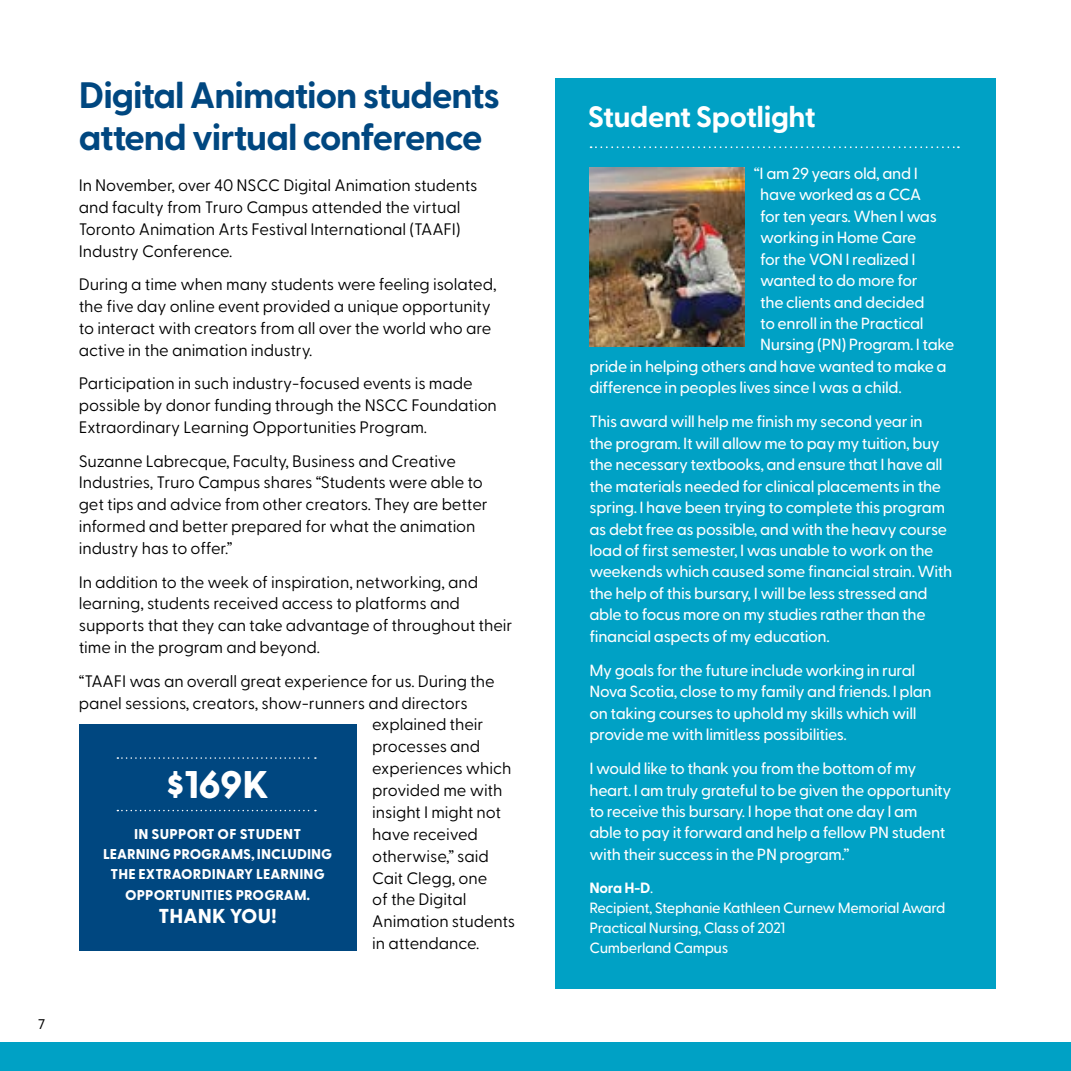
<style>
.page{position:relative;width:1071px;height:1071px;background:#fff}
.page>*{position:absolute;margin:0;border:0;box-sizing:border-box;transform-origin:0 0}
.t1{font:800 38.5px "Greycliff CF";color:#fff}
._2021_Heads{font:700 36.75px/42px "Greycliff CF";letter-spacing:-.03em;color:#004780}
.CFS_Body{font:700 29.57px "Greycliff CF";letter-spacing:-.015em;color:#fff}
.t2{font:800 20.12px "Greycliff CF";letter-spacing:.01em;color:#fff}
._2021_Body{font:16.62px/21.9px "Greycliff CF";letter-spacing:-.005em;color:#000}
._2021_Spotlight{font:500 16.1px/21.5px "Greycliff CF";letter-spacing:-.02em;color:#fff}
.CFS_Body-2{font:500 14.88px/20.1px "Greycliff CF";letter-spacing:-.025em;color:#fff}
.t3{font:800 14.17px/20.5px "Greycliff CF";letter-spacing:.01em;color:#fff;text-align:center}
.t4{font:500 14px "Greycliff CF";color:#000}
.s1{font-weight:700}
</style>
<div class="page">
<div style="left:0;top:1042px;width:1071px;height:29px;background:#00a1c5"></div>
<div style="left:555px;top:79px;width:441px;height:910px;background:#00a1c5"></div>
<img style="left:589px;top:168px;width:155px;height:179px">
<svg style="left:591px;top:146px;width:368px;height:2px"></svg>
<div style="left:79px;top:724px;width:278px;height:227px;background:#004780"></div>
<svg style="left:117px;top:757px;width:199px;height:2px"></svg>
<svg style="left:117px;top:810px;width:199px;height:1px"></svg>
<p class="t4" style="left:38px;top:1016px;width:9px">7</p>
<p class="_2021_Heads" style="left:79px;top:75px;width:423px">Digital Animation students attend virtual conference</p>
<p class="_2021_Body" style="left:79px;top:174px;width:400px">In November, over 40 NSCC Digital Animation students and faculty from Truro Campus attended the virtual Toronto Animation Arts Festival International (TAAFI)<br>Industry Conference.</p>
<p class="_2021_Body" style="left:79px;top:273px;width:419px">During a time when many students were feeling isolated, the five day online event provided a unique opportunity to interact with creators from all over the world who are active in the animation industry.</p>
<p class="_2021_Body" style="left:79px;top:373px;width:420px">Participation in such industry-focused events is made possible by donor funding through the NSCC Foundation<br>Extraordinary Learning Opportunities Program.</p>
<p class="_2021_Body" style="left:79px;top:450px;width:411px">Suzanne Labrecque, Faculty, Business and Creative Industries, Truro Campus shares “Students were able to get tips and advice from other creators. They are better informed and better prepared for what the animation industry has to offer.”</p>
<p class="_2021_Body" style="left:79px;top:571px;width:435px">In addition to the week of inspiration, networking, and learning, students received access to platforms and supports that they can take advantage of throughout their time in the program and beyond.</p>
<p class="_2021_Body" style="left:79px;top:670px;width:417px">“TAAFI was an overall great experience for us. During the</p>
<p class="_2021_Body" style="left:79px;top:692px;width:391px">panel sessions, creators, show-runners and directors</p>
<p class="_2021_Body" style="left:372px;top:714px;width:113px">explained their</p>
<p class="_2021_Body" style="left:372px;top:736px;width:110px">processes and</p>
<p class="_2021_Body" style="left:372px;top:758px;width:141px">experiences which</p>
<p class="_2021_Body" style="left:372px;top:779px;width:132px">provided me with</p>
<p class="_2021_Body" style="left:372px;top:801px;width:130px">insight I might not</p>
<p class="_2021_Body" style="left:372px;top:823px;width:107px">have received</p>
<p class="_2021_Body" style="left:372px;top:845px;width:118px">otherwise,” said</p>
<p class="_2021_Body" style="left:372px;top:867px;width:117px">Cait Clegg, one</p>
<p class="_2021_Body" style="left:372px;top:889px;width:96px">of the Digital</p>
<p class="_2021_Body" style="left:372px;top:911px;width:145px">Animation students</p>
<p class="_2021_Body" style="left:372px;top:933px;width:108px">in attendance.</p>
<p class="t1" style="left:167px;top:761px;width:104px">$169K</p>
<p class="t3" style="left:103px;top:824px;width:231px">IN SUPPORT OF STUDENT<br>LEARNING PROGRAMS, INCLUDING<br>THE EXTRAORDINARY LEARNING<br>OPPORTUNITIES PROGRAM.</p>
<p class="t2" style="left:158px;top:904px;width:120px">THANK YOU!</p>
<p class="CFS_Body" style="left:588px;top:99px;width:229px">Student Spotlight</p>
<p class="_2021_Spotlight" style="left:754px;top:163px;width:165px">“I am 29 years old, and I</p>
<p class="_2021_Spotlight" style="left:760px;top:184px;width:163px">have worked as a CCA</p>
<p class="_2021_Spotlight" style="left:760px;top:206px;width:178px">for ten years. When I was</p>
<p class="_2021_Spotlight" style="left:760px;top:227px;width:158px">working in Home Care</p>
<p class="_2021_Spotlight" style="left:760px;top:249px;width:157px">for the VON I realized I</p>
<p class="_2021_Spotlight" style="left:760px;top:270px;width:159px">wanted to do more for</p>
<p class="_2021_Spotlight" style="left:760px;top:291px;width:166px">the clients and decided</p>
<p class="_2021_Spotlight" style="left:760px;top:313px;width:165px">to enroll in the Practical</p>
<p class="_2021_Spotlight" style="left:760px;top:334px;width:196px">Nursing (PN) Program. I take</p>
<p class="_2021_Spotlight" style="left:589px;top:356px;width:359px">pride in helping others and have wanted to make a</p>
<p class="_2021_Spotlight" style="left:589px;top:377px;width:314px">difference in peoples lives since I was a child.</p>
<p class="_2021_Spotlight" style="left:589px;top:411px;width:364px">This award will help me finish my second year in<br>the program. It will allow me to pay my tuition, buy the necessary textbooks, and ensure that I have all the materials needed for clinical placements in the spring. I have been trying to complete this program as debt free as possible, and with the heavy course load of first semester, I was unable to work on the weekends which caused some financial strain. With the help of this bursary, I will be less stressed and able to focus more on my studies rather than the financial aspects of my education.</p>
<p class="_2021_Spotlight" style="left:589px;top:660px;width:344px">My goals for the future include working in rural Nova Scotia, close to my family and friends. I plan on taking courses to uphold my skills which will provide me with limitless possibilities.</p>
<p class="_2021_Spotlight" style="left:589px;top:758px;width:364px">I would like to thank you from the bottom of my heart. I am truly grateful to be given the opportunity to receive this bursary. I hope that one day I am able to pay it forward and help a fellow PN student with their success in the PN program.”</p>
<p class="CFS_Body-2" style="left:589px;top:878px;width:358px"><span class="s1">Nora H-D</span>.<br>Recipient, Stephanie Kathleen Curnew Memorial Award<br>Practical Nursing, Class of 2021<br>Cumberland Campus</p>
</div>
